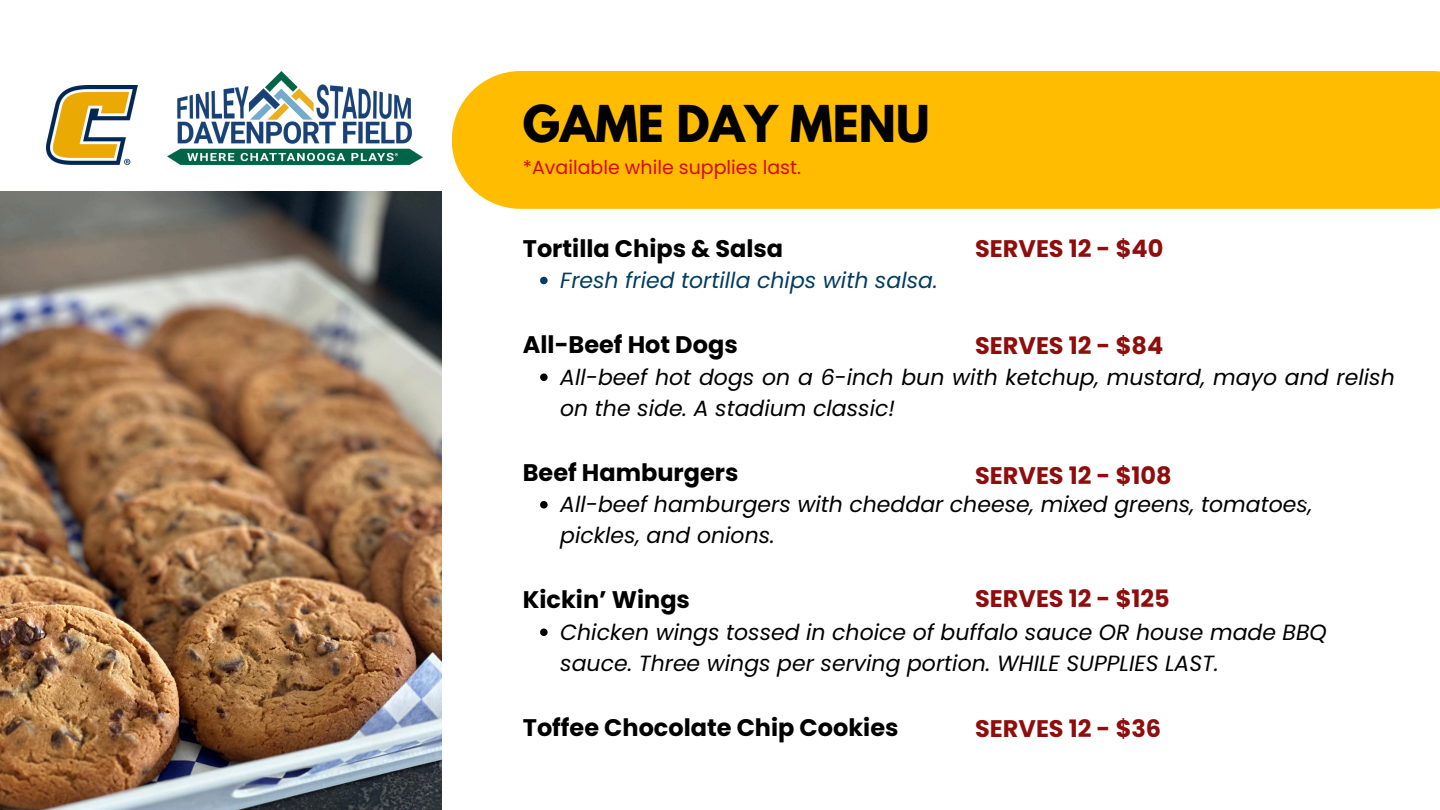
<style>
.page{position:relative;width:1440px;height:810px;background:#fff}
.page>*{position:absolute;margin:0;border:0;box-sizing:border-box;transform-origin:0 0}
.t1{font:700 45px "League Spartan";color:#000}
.t2{font:700 24px "Poppins";color:#000}
.t3{font:700 24px "Poppins";color:#8e0e0e}
.t4{font:italic 22px/30.8px "Poppins";color:#000}
.t5{font:italic 22px "Poppins";color:#003d60}
.t6{font:19px "Poppins";color:#d30b0b}
</style>
<div class="page">
<div style="left:452px;top:71px;width:988px;height:138px;background:#ffbc00"></div>
<img style="left:0;top:192px;width:442px;height:618px">
<svg style="left:540px;top:277px;width:8px;height:7px"></svg>
<svg style="left:540px;top:374px;width:8px;height:7px"></svg>
<svg style="left:540px;top:501px;width:8px;height:8px"></svg>
<svg style="left:540px;top:629px;width:8px;height:7px"></svg>
<img style="left:167px;top:71px;width:255px;height:93px">
<img style="left:46px;top:85px;width:91px;height:79px">
<h1 class="t1" style="left:523px;top:101px;width:408px">GAME DAY MENU</h1>
<p class="t6" style="left:523px;top:154px;width:280px">*Available while supplies last.</p>
<h5 class="t2" style="left:523px;top:231px;width:262px">Tortilla Chips &amp; Salsa</h5>
<p class="t5" style="left:560px;top:265px;width:379px">Fresh fried tortilla chips with salsa.</p>
<p class="t3" style="left:975px;top:232px;width:190px">SERVES 12 - $40</p>
<h6 class="t2" style="left:523px;top:328px;width:216px">All-Beef Hot Dogs</h6>
<p class="t4" style="left:560px;top:362px;width:836px">All-beef hot dogs on a 6-inch bun with ketchup, mustard, mayo and relish on the side. A stadium classic!</p>
<h3 class="t3" style="left:975px;top:329px;width:190px">SERVES 12 - $84</h3>
<h3 class="t2" style="left:523px;top:456px;width:217px">Beef Hamburgers</h3>
<p class="t4" style="left:560px;top:489px;width:754px">All-beef hamburgers with cheddar cheese, mixed greens, tomatoes, pickles, and onions.</p>
<h2 class="t3" style="left:975px;top:458px;width:198px">SERVES 12 - $108</h2>
<h2 class="t3" style="left:975px;top:581px;width:196px">SERVES 12 - $125</h2>
<h3 class="t2" style="left:523px;top:583px;width:169px">Kickin’ Wings</h3>
<p class="t4" style="left:560px;top:617px;width:768px">Chicken wings tossed in choice of buffalo sauce OR house made BBQ sauce. Three wings per serving portion. WHILE SUPPLIES LAST.</p>
<h3 class="t2" style="left:523px;top:711px;width:377px">Toffee Chocolate Chip Cookies</h3>
<h2 class="t3" style="left:975px;top:711px;width:188px">SERVES 12 - $36</h2>
</div>
